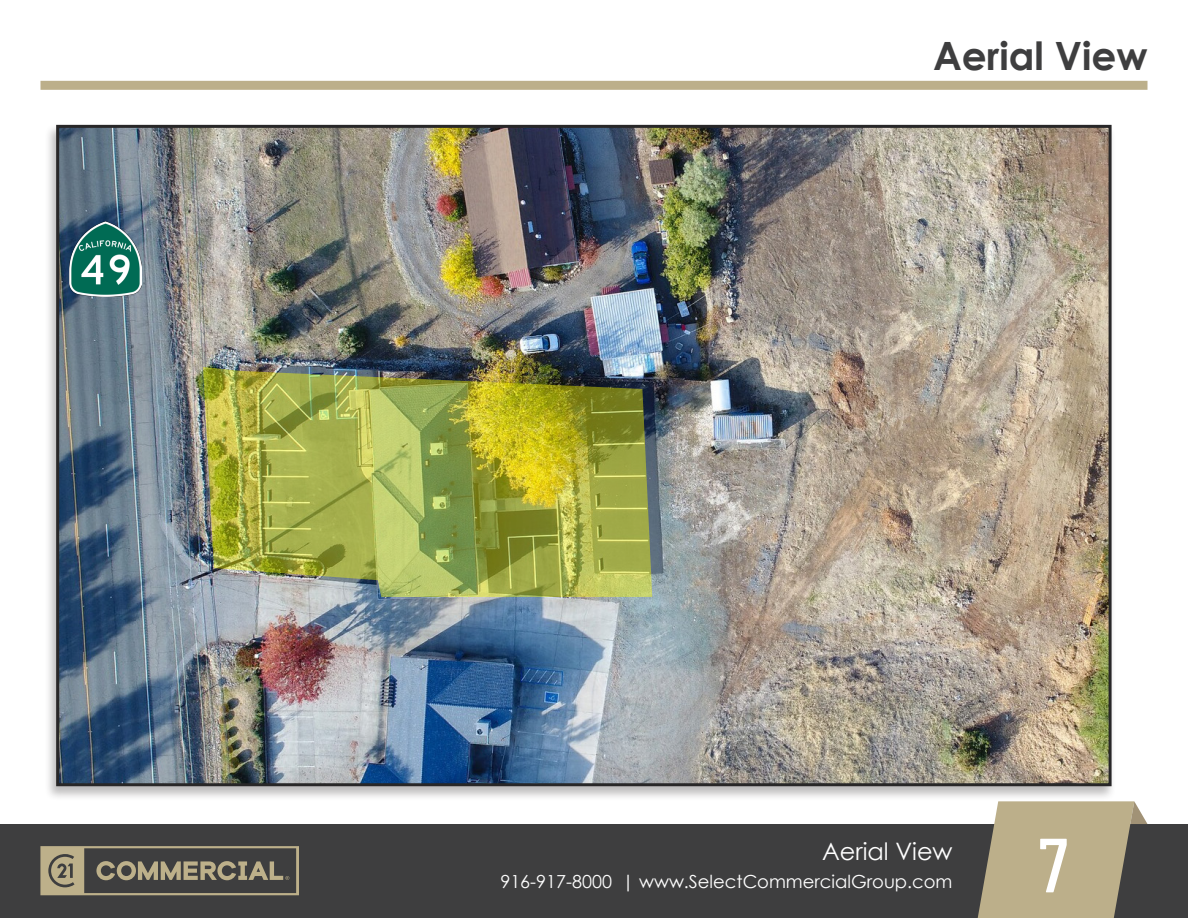
<style>
.page{position:relative;width:1188px;height:918px;background:#fff}
.page>*{position:absolute;margin:0;border:0;box-sizing:border-box;transform-origin:0 0}
.t1{font:500 76.65px "Barlow Condensed";color:#fff}
.t2{font:700 39px "Century Gothic";color:#3e3e3f}
.t3{font:24px "Century Gothic";color:#fff}
.t4{font:18px "Century Gothic";color:#fff}
</style>
<div class="page">
<div style="left:0;top:824px;width:1188px;height:94px;background:#3e3e3f"></div>
<svg style="left:978px;top:801px;width:170px;height:117px"></svg>
<svg style="left:40px;top:846px;width:259px;height:49px"></svg>
<div style="left:40px;top:81px;width:1108px;height:9px;background:#bcaf8a"></div>
<div style="left:45px;top:123px;width:1072px;height:678px;background:#231f20;opacity:.3"></div>
<img style="left:60px;top:129px;width:1048px;height:653px">
<img style="left:69px;top:221px;width:72px;height:75px">
<img style="left:203px;top:367px;width:449px;height:230px">
<p class="t2" style="left:933px;top:26px;width:216px">Aerial View</p>
<p class="t3" style="left:822px;top:835px;width:132px">Aerial View</p>
<p class="t4" style="left:500px;top:869px;width:454px">916-917-8000 | www.SelectCommercialGroup.com</p>
<p class="t1" style="left:1039px;top:810px;width:31px">7</p>
</div>
